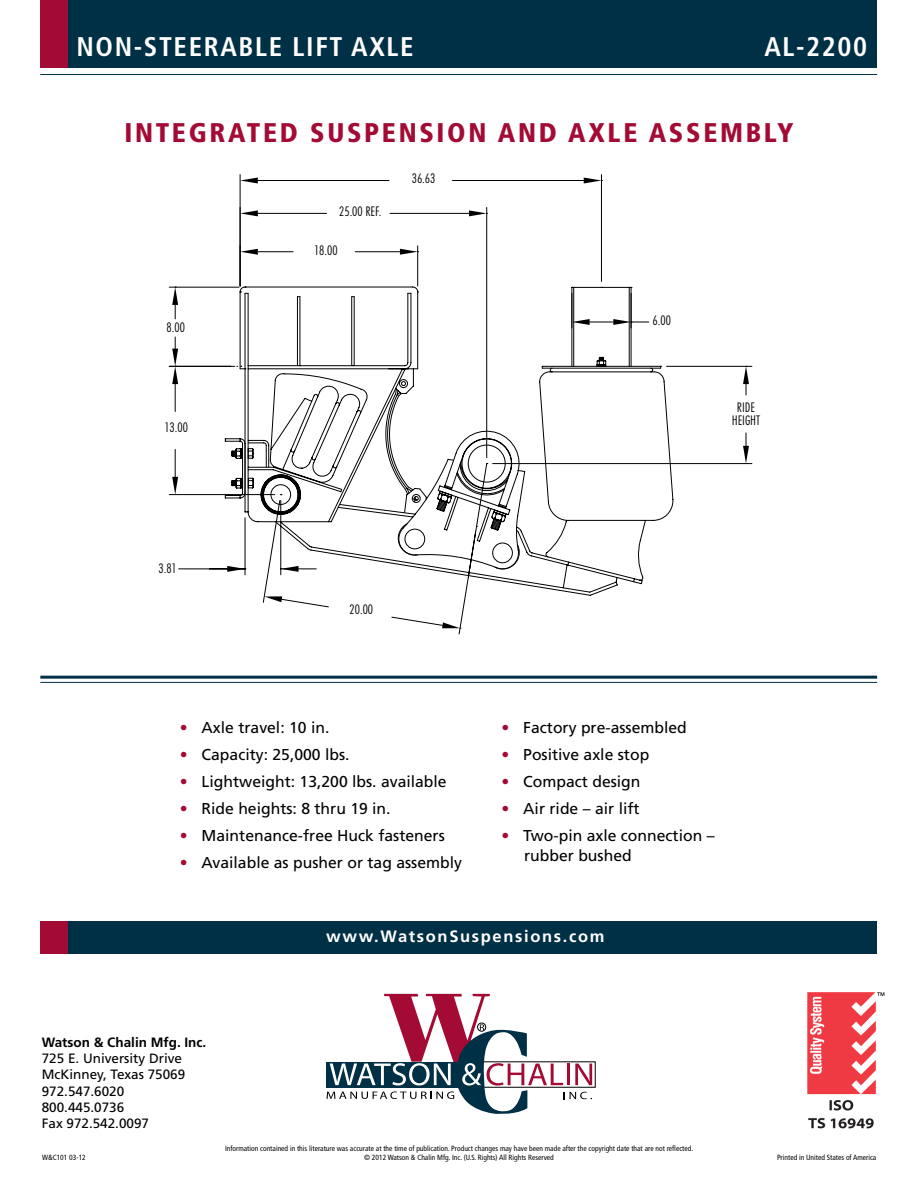
<style>
.page{position:relative;width:918px;height:1188px;background:#fff}
.page>*{position:absolute;margin:0;border:0;box-sizing:border-box;transform-origin:0 0}
.t1{font:900 condensed 27px "Frutiger LT Std";letter-spacing:.1em;color:#a30b35}
.t2{font:700 condensed 27px "Frutiger LT Std";letter-spacing:.06em;color:#fff}
.t3{font:700 16.5px "Frutiger LT Std";letter-spacing:.1em;color:#fff}
.t4{font:15.75px/19.5px "Frutiger LT Std";color:#000}
.t5{font:13.5px/16.2px "Frutiger LT Std";color:#000}
.t6{font:300 condensed 13.5px/13.5px "Futura BT";color:#010101;text-align:center}
.t7{font:700 13.5px "Frutiger LT Std";color:#000}
.t8{font:condensed 7.5px "Frutiger LT Std";color:#000}
.s1{color:#a30b35}
</style>
<div class="page">
<div style="left:68px;top:921px;width:809px;height:33px;background:#003045"></div>
<div style="left:40px;top:921px;width:28px;height:33px;background:#a30b35"></div>
<div style="left:68px;top:0;width:809px;height:67px;background:#003045"></div>
<div style="left:40px;top:0;width:28px;height:67px;background:#a30b35"></div>
<hr style="left:40px;top:74px;width:837px;height:1px;background:#003045">
<hr style="left:40px;top:676px;width:837px;height:3px;background:#003045">
<hr style="left:40px;top:682px;width:837px;height:1px;background:#003045">
<svg style="left:172px;top:477px;width:6px;height:18px"></svg>
<hr style="left:169px;top:366px;width:66px;height:1px;background:#000">
<hr style="left:169px;top:287px;width:70px;height:1px;background:#000">
<svg style="left:172px;top:337px;width:6px;height:47px"></svg>
<svg style="left:172px;top:287px;width:6px;height:32px"></svg>
<hr style="left:240px;top:175px;width:1px;height:111px;background:#000">
<hr style="left:601px;top:175px;width:1px;height:106px;background:#000">
<svg style="left:240px;top:178px;width:18px;height:2px"></svg>
<svg style="left:584px;top:178px;width:14px;height:2px"></svg>
<svg style="left:178px;top:180px;width:496px;height:416px"></svg>
<hr style="left:493px;top:463px;width:259px;height:1px;background:#000">
<hr style="left:667px;top:366px;width:85px;height:1px;background:#000">
<svg style="left:743px;top:433px;width:6px;height:31px"></svg>
<svg style="left:227px;top:463px;width:261px;height:171px"></svg>
<svg style="left:743px;top:366px;width:6px;height:29px"></svg>
<svg style="left:327px;top:994px;width:265px;height:120px"></svg>
<img style="left:807px;top:992px;width:78px;height:137px">
<h1 class="t2" style="left:76px;top:30px;width:339px">NON-STEERABLE LIFT AXLE</h1>
<h1 class="t2" style="left:764px;top:30px;width:104px">AL-2200</h1>
<h1 class="t1" style="left:124px;top:116px;width:671px">INTEGRATED SUSPENSION AND AXLE ASSEMBLY</h1>
<p class="t6" style="left:167px;top:321px;width:20px">8.00</p>
<p class="t6" style="left:164px;top:420px;width:25px">13.00</p>
<p class="t6" style="left:339px;top:205px;width:44px">25.00 REF.</p>
<p class="t6" style="left:314px;top:243px;width:25px">18.00</p>
<p class="t6" style="left:412px;top:172px;width:25px">36.63</p>
<p class="t6" style="left:653px;top:313px;width:20px">6.00</p>
<p class="t6" style="left:732px;top:400px;width:30px">RIDE<br>HEIGHT</p>
<p class="t6" style="left:159px;top:561px;width:20px">3.81</p>
<p class="t6" style="left:350px;top:603px;width:25px">20.00</p>
<p class="t4" style="left:180px;top:718px;width:151px"><span class="s1">•</span> Axle travel: 10 in.</p>
<p class="t4" style="left:180px;top:745px;width:171px"><span class="s1">•</span> Capacity: 25,000 lbs.</p>
<p class="t4" style="left:180px;top:772px;width:268px"><span class="s1">•</span> Lightweight: 13,200 lbs. available</p>
<p class="t4" style="left:180px;top:799px;width:212px"><span class="s1">•</span> Ride heights: 8 thru 19 in.</p>
<p class="t4" style="left:180px;top:826px;width:266px"><span class="s1">•</span> Maintenance-free Huck fasteners</p>
<p class="t4" style="left:180px;top:853px;width:284px"><span class="s1">•</span> Available as pusher or tag assembly</p>
<p class="t4" style="left:502px;top:718px;width:187px"><span class="s1">•</span> Factory pre-assembled</p>
<p class="t4" style="left:502px;top:745px;width:149px"><span class="s1">•</span> Positive axle stop</p>
<p class="t4" style="left:502px;top:772px;width:140px"><span class="s1">•</span> Compact design</p>
<p class="t4" style="left:502px;top:799px;width:140px"><span class="s1">•</span> Air ride – air lift</p>
<p class="t4" style="left:524px;top:826px;width:192px;text-indent:-23px"><span class="s1">•</span> Two-pin axle connection – rubber bushed</p>
<p class="t7" style="left:42px;top:1034px;width:166px">Watson &amp; Chalin Mfg. Inc.</p>
<p class="t5" style="left:42px;top:1051px;width:145px">725 E. University Drive<br>McKinney, Texas 75069<br>972.547.6020<br>800.445.0736<br>Fax 972.542.0097</p>
<p class="t3" style="left:326px;top:927px;width:280px">www.WatsonSuspensions.com</p>
<p class="t8" style="left:225px;top:1144px;width:470px">Information contained in this literature was accurate at the time of publication. Product changes may have been made after the copyright date that are not reflected.</p>
<p class="t8" style="left:42px;top:1153px;width:45px">W&amp;C101 03-12</p>
<p class="t8" style="left:364px;top:1153px;width:191px">© 2012 Watson &amp; Chalin Mfg. Inc. (U.S. Rights) All Rights Reserved</p>
<p class="t8" style="left:777px;top:1153px;width:101px">Printed in United States of America</p>
</div>
